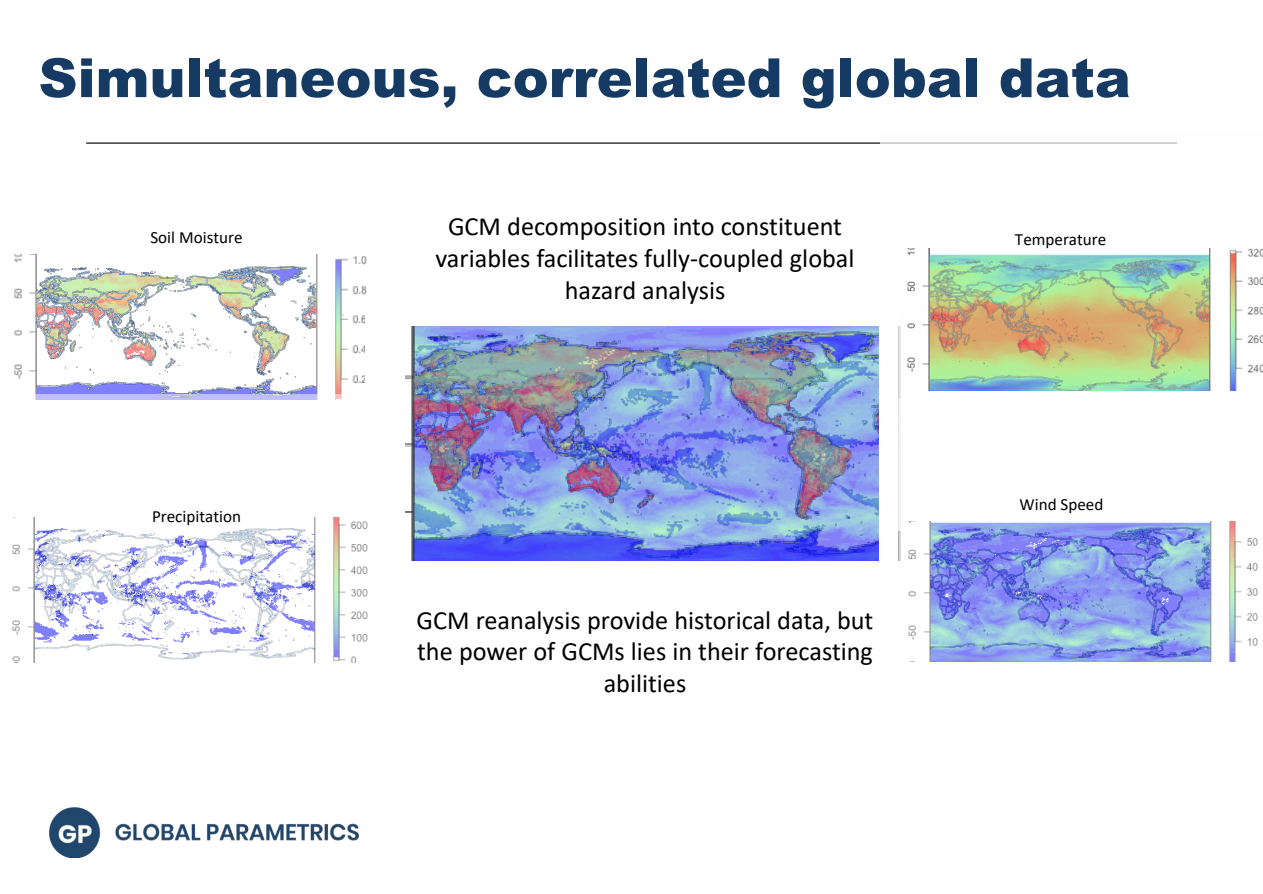
<style>
.page{position:relative;width:1263px;height:894px;background:#fff}
.page>*{position:absolute;margin:0;border:0;box-sizing:border-box;transform-origin:0 0}
.t1{font:900 54px "Arial";color:#153a63}
.t2{font:26.25px/31.5px "Calibri";color:#000;text-align:center}
.t3{font:17.1px "Calibri";color:#000}
</style>
<div class="page">
<img style="left:405px;top:326px;width:474px;height:234px">
<hr style="left:86px;top:142px;width:1091px;height:2px;background:#000">
<img style="left:880px;top:142px;width:331px;height:257px">
<img style="left:1229px;top:248px;width:34px;height:143px">
<div style="left:880px;top:148px;width:383px;height:99px;background:#fff"></div>
<div style="left:906px;top:391px;width:357px;height:105px;background:#fff"></div>
<img style="left:898px;top:399px;width:360px;height:263px">
<div style="left:906px;top:415px;width:354px;height:106px;background:#fff"></div>
<img style="left:86px;top:142px;width:300px;height:252px">
<img style="left:14px;top:254px;width:325px;height:140px">
<div style="left:4px;top:149px;width:399px;height:105px;background:#fff"></div>
<img style="left:12px;top:394px;width:356px;height:268px">
<div style="left:0;top:411px;width:385px;height:106px;background:#fff"></div>
<div style="left:879px;top:313px;width:19px;height:261px;background:#fff"></div>
<div style="left:379px;top:313px;width:26px;height:261px;background:#fff"></div>
<div style="left:365px;top:313px;width:18px;height:81px;background:#fff"></div>
<img style="left:49px;top:807px;width:310px;height:49px">
<h1 class="t1" style="left:39px;top:39px;width:1094px">Simultaneous, correlated global data</h1>
<p class="t3" style="left:150px;top:226px;width:94px">Soil Moisture</p>
<p class="t3" style="left:152px;top:504px;width:91px">Precipitation</p>
<p class="t2" style="left:435px;top:210px;width:421px">GCM decomposition into constituent variables facilitates fully-coupled global hazard analysis</p>
<p class="t2" style="left:417px;top:603px;width:458px">GCM reanalysis provide historical data, but the power of GCMs lies in their forecasting abilities</p>
<p class="t3" style="left:1015px;top:227px;width:93px">Temperature</p>
<p class="t3" style="left:1020px;top:492px;width:85px">Wind Speed</p>
</div>
